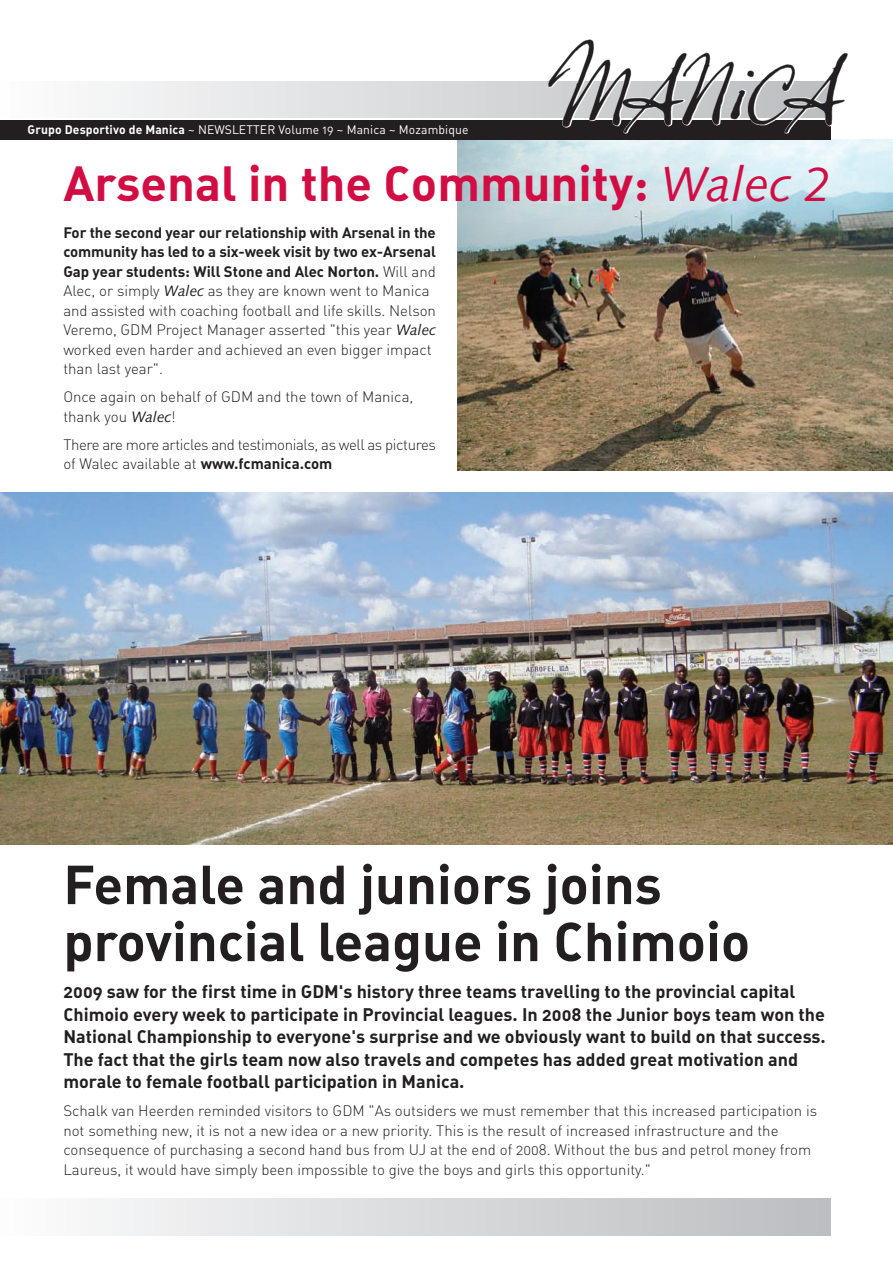
<style>
.page{position:relative;width:893px;height:1263px;background:#fff}
.page>*{position:absolute;margin:0;border:0;box-sizing:border-box;transform-origin:0 0}
.t1{font:54px/57px "DIN Bold Alternate";color:#231f20}
.t2{font:48.75px "DIN Bold Alternate";color:#d20d44}
.t3{font:18px/22.5px "DIN Bold Alternate";color:#231f20}
.t4{font:15px/19.5px "DIN Light Alternate";color:#231f20}
.t5{font:15px/19.5px "DIN Bold Alternate";color:#231f20;text-align:justify}
.t6{font:15px/19.5px "DIN Light Alternate";letter-spacing:-.025em;color:#231f20}
.t7{font:12.3px "DIN Regular Alternate";letter-spacing:.01em;color:#fff}
.s1{font-family:"DIN Bold Alternate"}
.s2{font-family:"Syntax";font-style:italic}
.s3{font-family:"DIN Light Alternate"}
</style>
<div class="page">
<img style="left:0;top:493px;width:892px;height:351px">
<img style="left:458px;top:139px;width:434px;height:331px">
<div style="left:0;top:1199px;width:830px;height:36px;background:linear-gradient(to right,#fcfcfd,#bbbdc0)"></div>
<svg style="left:98px;top:81px;width:449px;height:37px"></svg>
<div style="left:0;top:120px;width:830px;height:19px;background:#231f20"></div>
<svg style="left:547px;top:39px;width:301px;height:95px"></svg>
<p class="t7" style="left:28px;top:121px;width:442px"><span class="s1">Grupo Desportivo de Manica</span> ~ NEWSLETTER Volume 19 ~ Manica ~ Mozambique</p>
<h2 class="t2" style="left:63px;top:151px;width:769px">Arsenal in the Community: <span class="s2">Walec 2</span></h2>
<p class="t5" style="left:63px;top:222px;width:374px">For the second year our relationship with Arsenal in the community has led to a six-week visit by two ex-Arsenal Gap year students: Will Stone and Alec Norton. <span class="s3">Will and</span></p>
<p class="t4" style="left:63px;top:280px;width:374px">Alec, or simply <span class="s2">Walec</span> as they are known went to Manica and assisted with coaching football and life skills. Nelson Veremo, GDM Project Manager asserted "this year <span class="s2">Walec </span>worked even harder and achieved an even bigger impact than last year".</p>
<p class="t4" style="left:63px;top:386px;width:352px">Once again on behalf of GDM and the town of Manica, thank you <span class="s2">Walec</span>!</p>
<p class="t6" style="left:63px;top:434px;width:374px">There are more articles and testimonials, as well as pictures of Walec available at <span class="s1">www.fcmanica.com</span></p>
<h1 class="t1" style="left:63px;top:854px;width:688px">Female and juniors joins provincial league in Chimoio</h1>
<p class="t3" style="left:63px;top:980px;width:764px">2009 saw for the first time in GDM's history three teams travelling to the provincial capital Chimoio every week to participate in Provincial leagues. In 2008 the Junior boys team won the National Championship to everyone's surprise and we obviously want to build on that success.<br>The fact that the girls team now also travels and competes has added great motivation and morale to female football participation in Manica.</p>
<p class="t4" style="left:63px;top:1101px;width:755px">Schalk van Heerden reminded visitors to GDM "As outsiders we must remember that this increased participation is not something new, it is not a new idea or a new priority. This is the result of increased infrastructure and the consequence of purchasing a second hand bus from UJ at the end of 2008. Without the bus and petrol money from Laureus, it would have simply been impossible to give the boys and girls this opportunity."</p>
</div>
